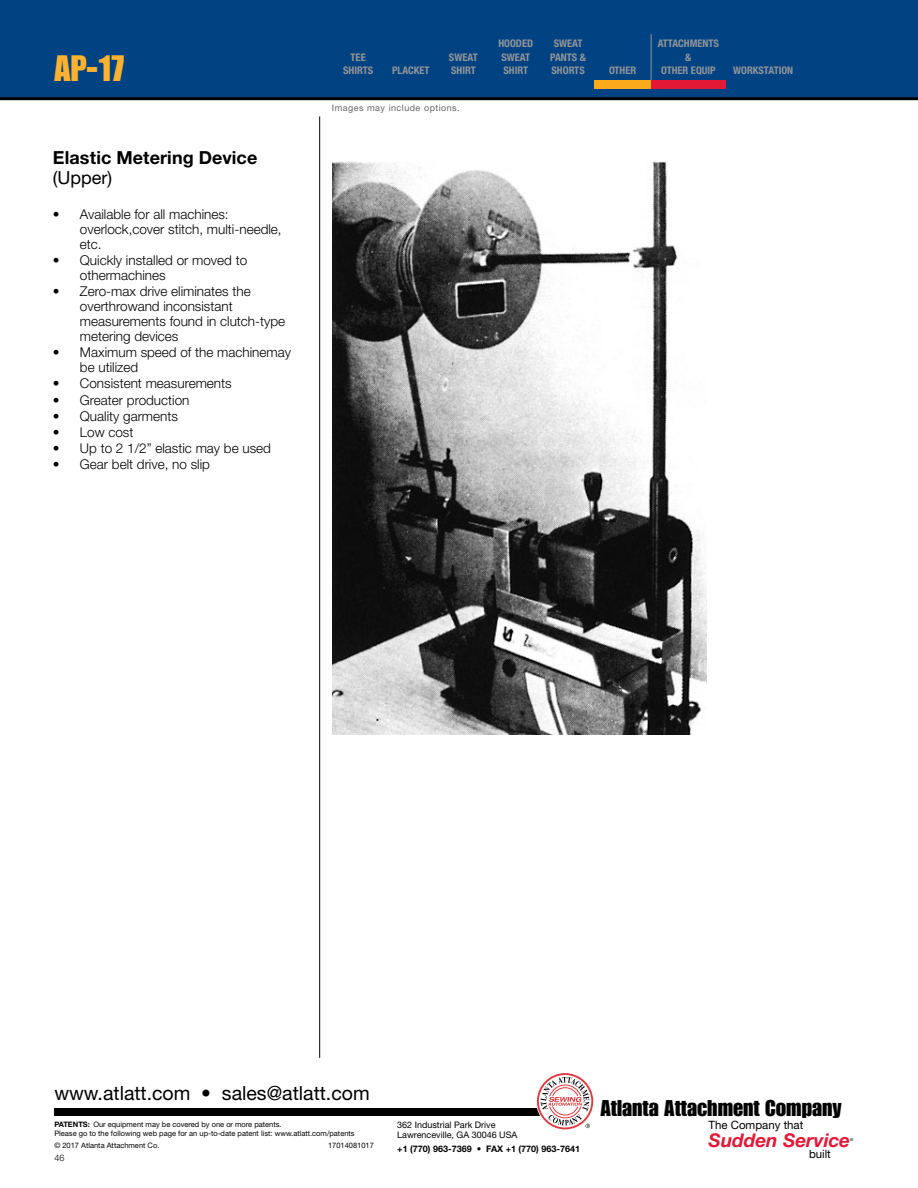
<style>
.page{position:relative;width:918px;height:1188px;background:#fff}
.page>*{position:absolute;margin:0;border:0;box-sizing:border-box;transform-origin:0 0}
.t1{font:36px "Impact LT Std";color:#fcb131}
.t2{font:22.35px "Impact LT Std";color:#000}
.t3{font:19.5px "Helvetica Neue LT Std";color:#000}
.t4{font:italic 700 18.9px "Helvetica Neue LT Std";color:#e31837}
.t5{font:700 18px "Helvetica Neue LT Std";letter-spacing:.005em;color:#000}
.t6{font:18px "Helvetica Neue LT Std";color:#000}
.t7{font:300 13.5px/15px "Helvetica Neue LT Std";color:#000}
.t8{font:11.4px "Helvetica Neue LT Std";color:#000}
.t9{font:700 condensed 10.5px/13.6px "Helvetica Neue LT Std";color:#939598;text-align:center}
.t10{font:9px/10.5px "Helvetica Neue LT Std";color:#000}
.t11{font:700 9px "Helvetica Neue LT Std";color:#000}
.t12{font:9px "Helvetica Neue LT Std";letter-spacing:.05em;color:#636466}
.t13{font:300 9px "Helvetica Neue LT Std";color:#000}
.t14{font:7.5px/9px "Helvetica Neue LT Std";color:#000}
.t15{font:4.05px "Helvetica Neue LT Std";color:#000}
.s1{font-weight:700}
</style>
<div class="page">
<div style="left:0;top:0;width:918px;height:99px;background:#004282"></div>
<div style="left:54px;top:1108px;width:511px;height:8px;background:#000"></div>
<svg style="left:537px;top:1073px;width:56px;height:56px"></svg>
<hr style="left:0;top:97px;width:918px;height:3px;background:#000">
<hr style="left:319px;top:116px;width:1px;height:942px;background:#000">
<div style="left:594px;top:80px;width:57px;height:9px;background:#fbaa19"></div>
<div style="left:651px;top:80px;width:75px;height:9px;background:#e31837"></div>
<hr style="left:651px;top:34px;width:1px;height:46px;background:#939598">
<img style="left:333px;top:161px;width:374px;height:573px">
<p class="t9" style="left:498px;top:36px;width:36px;text-align:left">HOODED<br>SWEAT<br>SHIRT</p>
<p class="t9" style="left:550px;top:36px;width:37px">SWEAT<br>PANTS &amp;<br>SHORTS</p>
<p class="t9" style="left:658px;top:36px;width:63px">ATTACHMENTS &amp;</p>
<p class="t9" style="left:449px;top:50px;width:30px;text-align:left">SWEAT<br>SHIRT</p>
<p class="t9" style="left:343px;top:50px;width:32px">TEE<br>SHIRTS</p>
<h1 class="t1" style="left:54px;top:47px;width:72px">AP-17</h1>
<p class="t9" style="left:661px;top:64px;width:56px">OTHER EQUIP</p>
<p class="t9" style="left:733px;top:64px;width:62px">WORKSTATION</p>
<p class="t9" style="left:392px;top:64px;width:39px">PLACKET</p>
<p class="t9" style="left:609px;top:64px;width:29px">OTHER</p>
<h3 class="t5" style="left:53px;top:147px;width:206px">Elastic Metering Device</h3>
<h3 class="t6" style="left:53px;top:166px;width:61px">(Upper)</h3>
<p class="t7" style="left:80px;top:207px;width:203px;text-indent:-27px">• Available for all machines: overlock,cover stitch, multi-needle, etc.</p>
<p class="t7" style="left:80px;top:253px;width:169px;text-indent:-27px">• Quickly installed or moved to othermachines</p>
<p class="t7" style="left:80px;top:284px;width:207px;text-indent:-27px">• Zero-max drive eliminates the overthrowand inconsistant measurements found in clutch-type metering devices</p>
<p class="t7" style="left:80px;top:345px;width:213px;text-indent:-27px">• Maximum speed of the machinemay be utilized</p>
<p class="t7" style="left:53px;top:376px;width:180px">• Consistent measurements</p>
<p class="t7" style="left:53px;top:392px;width:138px">• Greater production</p>
<p class="t7" style="left:53px;top:408px;width:127px">• Quality garments</p>
<p class="t7" style="left:53px;top:424px;width:82px">• Low cost</p>
<p class="t7" style="left:53px;top:440px;width:220px">• Up to 2 1/2” elastic may be used</p>
<p class="t7" style="left:53px;top:456px;width:159px">• Gear belt drive, no slip</p>
<p class="t12" style="left:332px;top:103px;width:129px">Images may include options.</p>
<h3 class="t3" style="left:54px;top:1081px;width:317px">www.atlatt.com • sales@atlatt.com</h3>
<p class="t14" style="left:54px;top:1119px;width:302px"><span class="s1">PATENTS:</span> Our equipment may be covered by one or more patents.<br>Please go to the following web page for an up-to-date patent list: www.atlatt.com/patents</p>
<p class="t14" style="left:54px;top:1140px;width:107px">© 2017 Atlanta Attachment Co.</p>
<p class="t14" style="left:328px;top:1140px;width:47px">17014081017</p>
<p class="t13" style="left:54px;top:1153px;width:12px">46</p>
<p class="t10" style="left:397px;top:1119px;width:122px">362 Industrial Park Drive<br>Lawrenceville, GA 30046 USA</p>
<p class="t11" style="left:397px;top:1143px;width:184px">+1 (770) 963-7369 • FAX +1 (770) 963-7641</p>
<h2 class="t2" style="left:600px;top:1095px;width:243px">Atlanta Attachment Company</h2>
<p class="t8" style="left:708px;top:1119px;width:96px">The Company that</p>
<h3 class="t4" style="left:708px;top:1128px;width:143px">Sudden Service</h3>
<p class="t15" style="left:850px;top:1137px;width:5px">®</p>
<p class="t8" style="left:809px;top:1147px;width:23px">built</p>
</div>
